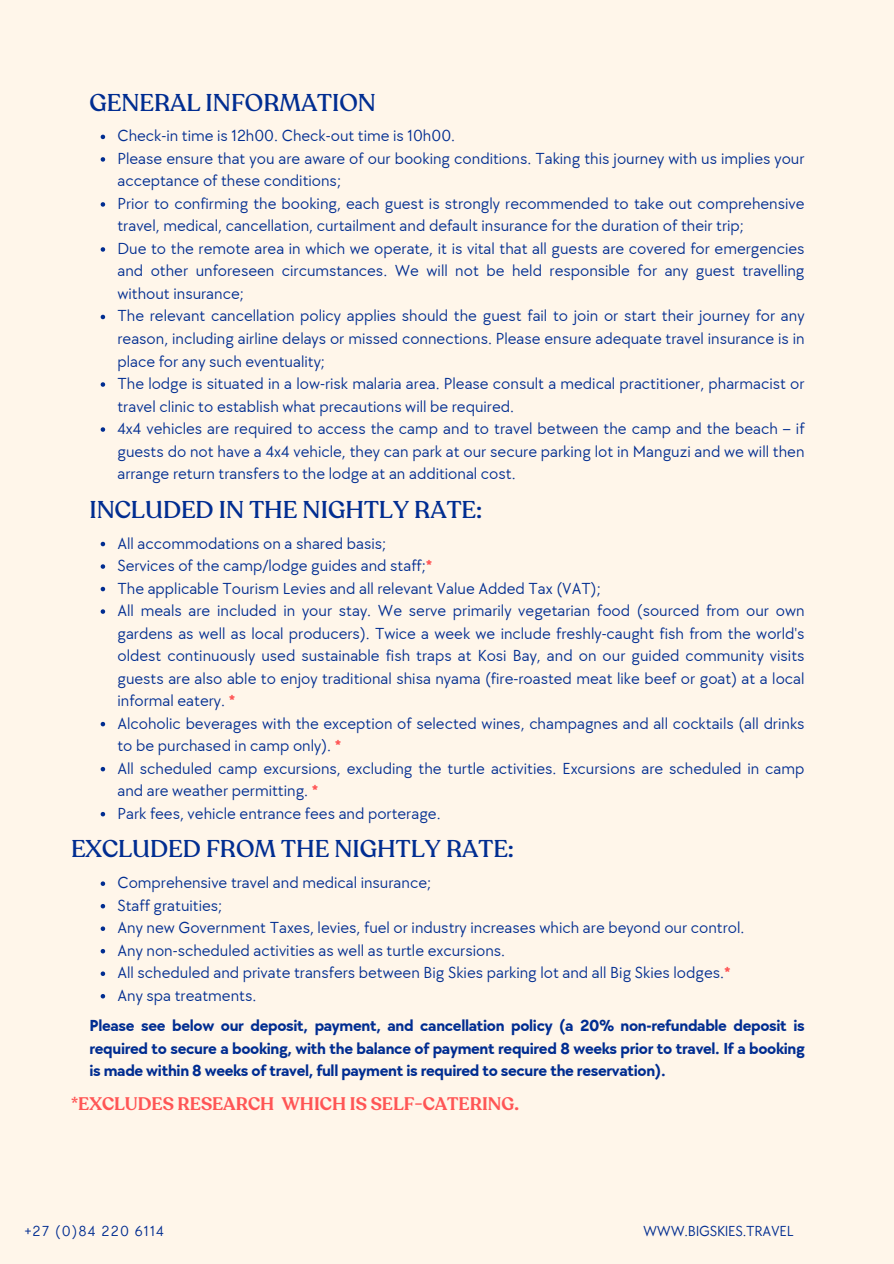
<style>
.page{position:relative;width:894px;height:1264px;background:#fff}
.page>*{position:absolute;margin:0;border:0;box-sizing:border-box;transform-origin:0 0}
.t1{font:500 24px "Recoleta Alt";color:#012d91}
.t2{font:600 18px "Recoleta";color:#f55}
.t3{font:16.5px/22.5px "TT Chocolates";color:#012d91}
.t4{font:700 16.5px/22.5px "TT Chocolates";letter-spacing:-.02em;color:#012d91;text-align:justify}
.t5{font:15px "TT Chocolates";letter-spacing:-.02em;color:#012d91}
.t6{font:15px "TT Chocolates";letter-spacing:.08em;color:#012d91}
.s1{font-weight:700;color:#f55}
</style>
<div class="page">
<div style="left:0;top:0;width:893px;height:1263px;background:#fff6ea"></div>
<svg style="left:101px;top:135px;width:4px;height:4px"></svg>
<svg style="left:101px;top:157px;width:4px;height:5px"></svg>
<svg style="left:101px;top:202px;width:4px;height:5px"></svg>
<svg style="left:101px;top:247px;width:4px;height:5px"></svg>
<svg style="left:101px;top:315px;width:4px;height:4px"></svg>
<svg style="left:101px;top:382px;width:4px;height:5px"></svg>
<svg style="left:101px;top:427px;width:4px;height:5px"></svg>
<svg style="left:101px;top:542px;width:4px;height:4px"></svg>
<svg style="left:101px;top:564px;width:4px;height:5px"></svg>
<svg style="left:101px;top:587px;width:4px;height:4px"></svg>
<svg style="left:101px;top:609px;width:4px;height:5px"></svg>
<svg style="left:101px;top:722px;width:4px;height:4px"></svg>
<svg style="left:101px;top:767px;width:4px;height:4px"></svg>
<svg style="left:101px;top:812px;width:4px;height:4px"></svg>
<svg style="left:101px;top:881px;width:4px;height:5px"></svg>
<svg style="left:101px;top:904px;width:4px;height:4px"></svg>
<svg style="left:101px;top:926px;width:4px;height:5px"></svg>
<svg style="left:101px;top:949px;width:4px;height:4px"></svg>
<svg style="left:101px;top:971px;width:4px;height:5px"></svg>
<svg style="left:101px;top:994px;width:4px;height:4px"></svg>
<p class="t1" style="left:89px;top:87px;width:288px">GENERAL INFORMATION</p>
<p class="t3" style="left:117px;top:125px;width:339px">Check-in time is 12h00. Check-out time is 10h00.</p>
<p class="t3" style="left:117px;top:148px;width:688px">Please ensure that you are aware of our booking conditions. Taking this journey with us implies your acceptance of these conditions;</p>
<p class="t3" style="left:117px;top:193px;width:688px">Prior to confirming the booking, each guest is strongly recommended to take out comprehensive travel, medical, cancellation, curtailment and default insurance for the duration of their trip;</p>
<p class="t3" style="left:117px;top:238px;width:688px;text-align:justify">Due to the remote area in which we operate, it is vital that all guests are covered for emergencies and other unforeseen circumstances. We will not be held responsible for any guest travelling without insurance;</p>
<p class="t3" style="left:117px;top:305px;width:688px;text-align:justify">The relevant cancellation policy applies should the guest fail to join or start their journey for any reason, including airline delays or missed connections. Please ensure adequate travel insurance is in place for any such eventuality;</p>
<h1 class="t3" style="left:117px;top:373px;width:688px">The lodge is situated in a low-risk malaria area. Please consult a medical practitioner, pharmacist or travel clinic to establish what precautions will be required.</h1>
<p class="t3" style="left:117px;top:418px;width:688px;text-align:justify">4x4 vehicles are required to access the camp and to travel between the camp and the beach – if guests do not have a 4x4 vehicle, they can park at our secure parking lot in Manguzi and we will then arrange return transfers to the lodge at an additional cost.</p>
<p class="t1" style="left:89px;top:493px;width:394px">INCLUDED IN THE NIGHTLY RATE:</p>
<p class="t3" style="left:117px;top:532px;width:270px">All accommodations on a shared basis;</p>
<p class="t3" style="left:117px;top:555px;width:316px">Services of the camp/lodge guides and staff;<span class="s1">*</span></p>
<p class="t3" style="left:117px;top:577px;width:484px">The applicable Tourism Levies and all relevant Value Added Tax (VAT);</p>
<p class="t3" style="left:117px;top:600px;width:688px;text-align:justify">All meals are included in your stay. We serve primarily vegetarian food (sourced from our own gardens as well as local producers). Twice a week we include freshly-caught fish from the world's oldest continuously used sustainable fish traps at Kosi Bay, and on our guided community visits guests are also able to enjoy traditional shisa nyama (fire-roasted meat like beef or goat) at a local informal eatery. <span class="s1">*</span></p>
<p class="t3" style="left:117px;top:712px;width:688px">Alcoholic beverages with the exception of selected wines, champagnes and all cocktails (all drinks to be purchased in camp only). <span class="s1">*</span></p>
<h1 class="t3" style="left:117px;top:757px;width:688px">All scheduled camp excursions, excluding the turtle activities. Excursions are scheduled in camp and are weather permitting. <span class="s1">*</span></h1>
<p class="t3" style="left:117px;top:802px;width:324px">Park fees, vehicle entrance fees and porterage.</p>
<p class="t1" style="left:71px;top:833px;width:444px">EXCLUDED FROM THE NIGHTLY RATE:</p>
<p class="t3" style="left:117px;top:872px;width:315px">Comprehensive travel and medical insurance;</p>
<p class="t3" style="left:117px;top:894px;width:106px">Staff gratuities;</p>
<p class="t3" style="left:117px;top:917px;width:628px">Any new Government Taxes, levies, fuel or industry increases which are beyond our control.</p>
<p class="t3" style="left:117px;top:939px;width:389px">Any non-scheduled activities as well as turtle excursions.</p>
<h3 class="t3" style="left:117px;top:962px;width:614px">All scheduled and private transfers between Big Skies parking lot and all Big Skies lodges.<span class="s1">*</span></h3>
<h2 class="t3" style="left:117px;top:984px;width:140px">Any spa treatments.</h2>
<p class="t4" style="left:89px;top:1014px;width:716px">Please see below our deposit, payment, and cancellation policy (a 20% non-refundable deposit is required to secure a booking, with the balance of payment required 8 weeks prior to travel. If a booking is made within 8 weeks of travel, full payment is required to secure the reservation).</p>
<h5 class="t2" style="left:71px;top:1091px;width:449px">*EXCLUDES RESEARCH WHICH IS SELF-CATERING.</h5>
<h1 class="t6" style="left:25px;top:1222px;width:141px">+27 (0)84 220 6114</h1>
<p class="t5" style="left:643px;top:1222px;width:152px">WWW.BIGSKIES.TRAVEL</p>
</div>
